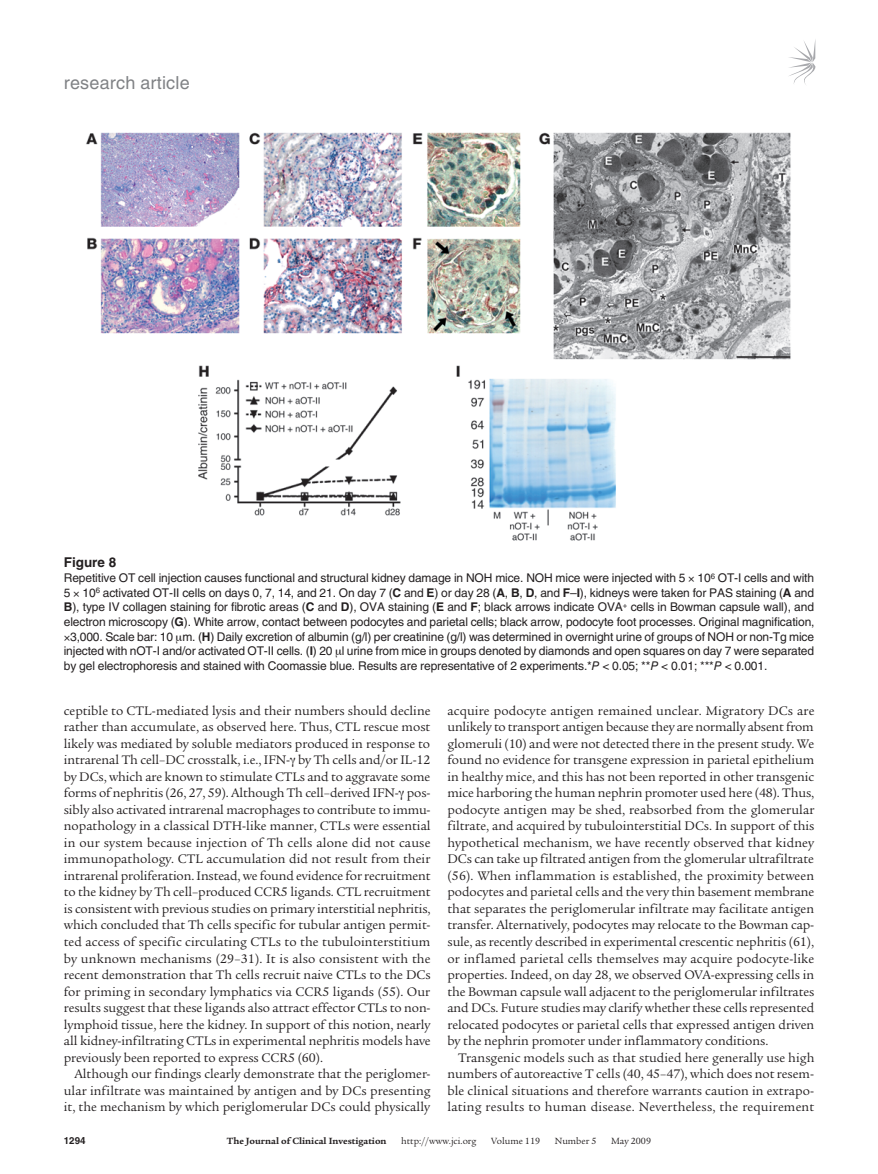
<style>
.page{position:relative;width:878px;height:1174px;background:#fff}
.page>*{position:absolute;margin:0;border:0;box-sizing:border-box;transform-origin:0 0}
.t1{font:18px "Helvetica LT Std";letter-spacing:.01em;color:#808285}
.t2{font:13.5px/16.5px "Legacy Serif Std";color:#231f20;text-align:justify}
.t3{font:700 13.5px "Helvetica LT Std";color:#231f20}
.t4{font:12px "Helvetica LT Std";letter-spacing:-.01em;color:#231f20}
.t5{font:9.75px "Legacy Serif Std";color:#231f20}
.t6{font:700 9.75px "Legacy Serif Std";color:#231f20}
.t7{font:700 9.75px "Helvetica LT Std";color:#231f20}
.s1{font-weight:700}
.s2{font-style:italic}
</style>
<div class="page">
<svg style="left:789px;top:41px;width:26px;height:44px"></svg>
<img style="left:86px;top:132px;width:705px;height:409px">
<h1 class="t1" style="left:64px;top:72px;width:127px">research article</h1>
<p class="t3" style="left:64px;top:554px;width:54px">Figure 8</p>
<p class="t4" style="left:64px;top:571px;width:751px">Repetitive OT cell injection causes functional and structural kidney damage in NOH mice. NOH mice were injected with 5 10<sup>6</sup> OT-I cells and with</p>
<p class="t4" style="left:64px;top:585px;width:751px">5 10<sup>6</sup> activated OT-II cells on days 0, 7, 14, and 21. On day 7 (<span class="s1">C</span> and <span class="s1">E</span>) or day 28 (<span class="s1">A</span>, <span class="s1">B</span>, <span class="s1">D</span>, and <span class="s1">F</span>–<span class="s1">I</span>), kidneys were taken for PAS staining (<span class="s1">A</span> and</p>
<p class="t4" style="left:64px;top:600px;width:751px"><span class="s1">B</span>), type IV collagen staining for fibrotic areas (<span class="s1">C</span> and <span class="s1">D</span>), OVA staining (<span class="s1">E</span> and <span class="s1">F</span>; black arrows indicate OVA<sup>+</sup> cells in Bowman capsule wall), and</p>
<p class="t4" style="left:64px;top:615px;width:752px">electron microscopy (<span class="s1">G</span>). White arrow, contact between podocytes and parietal cells; black arrow, podocyte foot processes. Original magnification,</p>
<p class="t4" style="left:70px;top:629px;width:745px">3,000. Scale bar: 10 m. (<span class="s1">H</span>) Daily excretion of albumin (g/l) per creatinine (g/l) was determined in overnight urine of groups of NOH or non-Tg mice</p>
<p class="t4" style="left:64px;top:644px;width:751px">injected with nOT-I and/or activated OT-II cells. (<span class="s1">I</span>) 20 l urine from mice in groups denoted by diamonds and open squares on day 7 were separated</p>
<p class="t4" style="left:64px;top:658px;width:705px">by gel electrophoresis and stained with Coomassie blue. Results are representative of 2 experiments.*<span class="s2">P</span> &lt; 0.05; **<span class="s2">P</span> &lt; 0.01; ***<span class="s2">P</span> &lt; 0.001.</p>
<p class="t2" style="left:64px;top:702px;width:368px">ceptible to CTL-mediated lysis and their numbers should decline rather than accumulate, as observed here. Thus, CTL rescue most likely was mediated by soluble mediators produced in response to intrarenal Th cell–DC crosstalk, i.e., IFN- by Th cells and/or IL-12 by DCs, which are known to stimulate CTLs and to aggravate some forms of nephritis (26, 27, 59). Although Th cell–derived IFN- pos&shy;sibly also activated intrarenal macrophages to contribute to immu&shy;nopathology in a classical DTH-like manner, CTLs were essential in our system because injection of Th cells alone did not cause immunopathology. CTL accumulation did not result from their intrarenal proliferation. Instead, we found evidence for recruitment to the kidney by Th cell–produced CCR5 ligands. CTL recruitment is consistent with previous studies on primary interstitial nephritis, which concluded that Th cells specific for tubular antigen permit&shy;ted access of specific circulating CTLs to the tubulointerstitium by unknown mechanisms (29–31). It is also consistent with the recent demonstration that Th cells recruit naive CTLs to the DCs for priming in secondary lymphatics via CCR5 ligands (55). Our results suggest that these ligands also attract effector CTLs to non&shy;lymphoid tissue, here the kidney. In support of this notion, nearly all kidney-infiltrating CTLs in experimental nephritis models have previously been reported to express CCR5 (60).</p>
<p class="t2" style="left:64px;top:1065px;width:368px;text-indent:11px">Although our findings clearly demonstrate that the periglomer&shy;ular infiltrate was maintained by antigen and by DCs presenting it, the mechanism by which periglomerular DCs could physically</p>
<p class="t2" style="left:447px;top:702px;width:368px">acquire podocyte antigen remained unclear. Migratory DCs are unlikely to transport antigen because they are normally absent from glomeruli (10) and were not detected there in the present study. We found no evidence for transgene expression in parietal epithelium in healthy mice, and this has not been reported in other transgenic mice harboring the human nephrin promoter used here (48). Thus, podocyte antigen may be shed, reabsorbed from the glomerular filtrate, and acquired by tubulointerstitial DCs. In support of this hypothetical mechanism, we have recently observed that kidney DCs can take up filtrated antigen from the glomerular ultrafiltrate (56). When inflammation is established, the proximity between podocytes and parietal cells and the very thin basement membrane that separates the periglomerular infiltrate may facilitate antigen transfer. Alternatively, podocytes may relocate to the Bowman cap&shy;sule, as recently described in experimental crescentic nephritis (61), or inflamed parietal cells themselves may acquire podocyte-like properties. Indeed, on day 28, we observed OVA-expressing cells in the Bowman capsule wall adjacent to the periglomerular infiltrates and DCs. Future studies may clarify whether these cells represented relocated podocytes or parietal cells that expressed antigen driven by the nephrin promoter under inflammatory conditions.</p>
<p class="t2" style="left:447px;top:1049px;width:368px;text-indent:11px">Transgenic models such as that studied here generally use high numbers of autoreactive T cells (40, 45–47), which does not resem&shy;ble clinical situations and therefore warrants caution in extrapo&shy;lating results to human disease. Nevertheless, the requirement</p>
<p class="t7" style="left:64px;top:1134px;width:23px">1294</p>
<p class="t6" style="left:227px;top:1135px;width:161px">The Journal of Clinical Investigation</p>
<p class="t5" style="left:401px;top:1135px;width:77px">http://www.jci.org</p>
<p class="t5" style="left:491px;top:1135px;width:50px">Volume 119</p>
<p class="t5" style="left:555px;top:1135px;width:43px">Number 5</p>
<p class="t5" style="left:611px;top:1135px;width:41px">May 2009</p>
</div>
